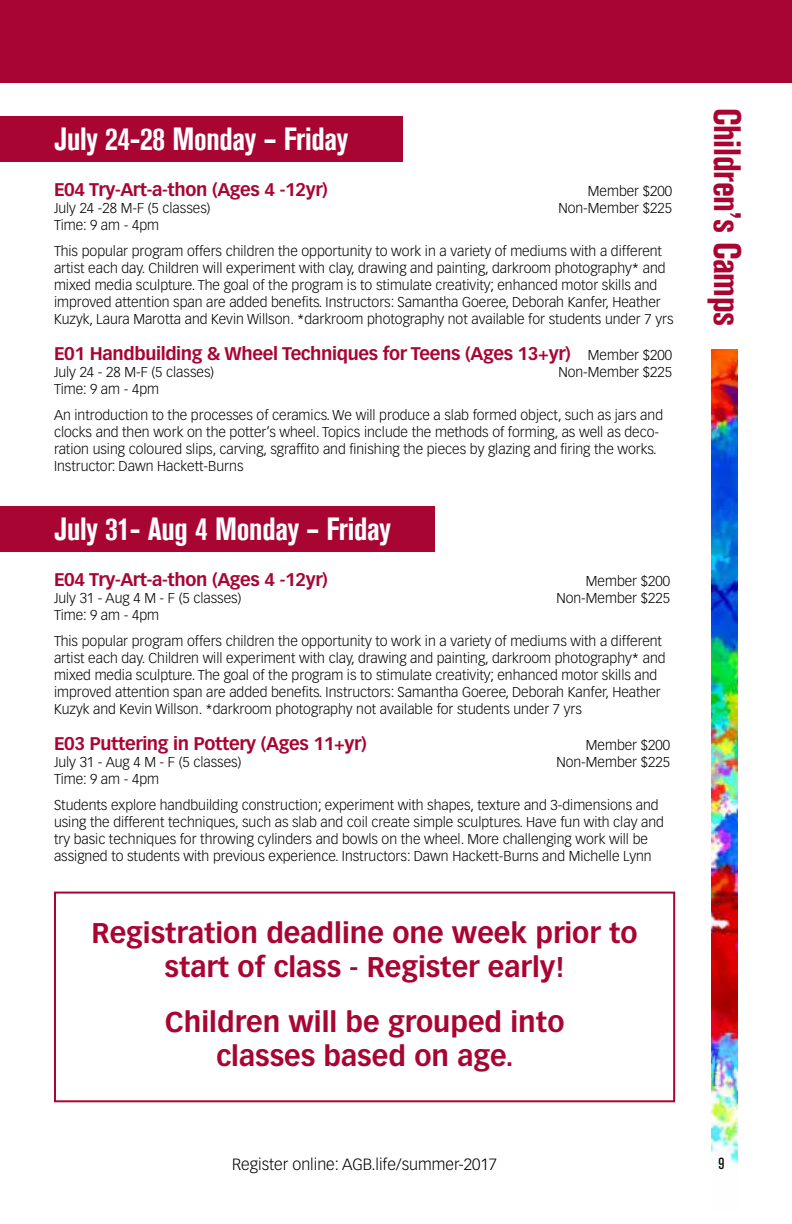
<style>
.page{position:relative;width:792px;height:1224px;background:#fff}
.page>*{position:absolute;margin:0;border:0;box-sizing:border-box;transform-origin:0 0}
.t1{font:700 condensed 38px "Akzidenz Grotesk BE";letter-spacing:-.01em;color:#a90533}
.t2{font:700 condensed 32px "Akzidenz Grotesk BE";letter-spacing:-.01em;color:#fff}
.t3{font:700 28px/34px "Vectora LH";color:#a90533;text-align:center}
.t4{font:700 18px "Vectora LH";letter-spacing:-.02em;color:#a90533}
.t5{font:300 16px "Vectora LH";color:#000}
.t6{font:condensed 16px "Akzidenz Grotesk BQ";color:#000}
.t7{font:300 14px/17px "Vectora LH";color:#000}
.s1{font-weight:300;font-size:14px;color:#000}
</style>
<div class="page">
<div style="left:0;top:0;width:792px;height:82px;background:#a90533"></div>
<img style="left:711px;top:350px;width:27px;height:816px">
<div style="left:0;top:117px;width:402px;height:45px;background:#a90533"></div>
<div style="left:0;top:507px;width:435px;height:45px;background:#a90533"></div>
<div style="left:54px;top:892px;width:621px;height:210px;border:2px solid #a90533"></div>
<h2 class="t2" style="left:55px;top:121px;width:295px">July 24-28 Monday – Friday</h2>
<p class="t4" style="left:54px;top:178px;width:275px">E04 Try-Art-a-thon (Ages 4 -12yr)</p>
<p class="t7" style="left:588px;top:182px;width:86px">Member $200</p>
<p class="t7" style="left:54px;top:199px;width:158px">July 24 -28 M-F (5 classes)</p>
<p class="t7" style="left:558px;top:199px;width:115px">Non-Member $225</p>
<p class="t7" style="left:54px;top:212px;width:610px;line-height:26px">Time: 9 am - 4pm<br>This popular program offers children the opportunity to work in a variety of mediums with a different</p>
<p class="t7" style="left:54px;top:259px;width:621px">artist each day. Children will experiment with clay, drawing and painting, darkroom photography* and mixed media sculpture. The goal of the program is to stimulate creativity; enhanced motor skills and improved attention span are added benefits. Instructors: Samantha Goeree, Deborah Kanfer, Heather Kuzyk, Laura Marotta and Kevin Willson. *darkroom photography not available for students under 7 yrs</p>
<p class="t4" style="left:54px;top:342px;width:620px">E01 Handbuilding &amp; Wheel Techniques for Teens (Ages 13+yr) <span class="s1">Member $200</span></p>
<p class="t7" style="left:54px;top:363px;width:162px">July 24 - 28 M-F (5 classes)</p>
<p class="t7" style="left:558px;top:363px;width:115px">Non-Member $225</p>
<p class="t7" style="left:54px;top:376px;width:611px;line-height:26px">Time: 9 am - 4pm<br>An introduction to the processes of ceramics. We will produce a slab formed object, such as jars and</p>
<p class="t7" style="left:54px;top:423px;width:607px">clocks and then work on the potter’s wheel. Topics include the methods of forming, as well as deco&shy;ration using coloured slips, carving, sgraffito and finishing the pieces by glazing and firing the works.<br>Instructor: Dawn Hackett-Burns</p>
<h2 class="t2" style="left:55px;top:511px;width:338px">July 31- Aug 4 Monday – Friday</h2>
<p class="t4" style="left:54px;top:568px;width:275px">E04 Try-Art-a-thon (Ages 4 -12yr)</p>
<p class="t7" style="left:586px;top:572px;width:86px">Member $200</p>
<p class="t7" style="left:54px;top:589px;width:189px">July 31 - Aug 4 M - F (5 classes)</p>
<p class="t7" style="left:556px;top:589px;width:115px">Non-Member $225</p>
<p class="t7" style="left:54px;top:602px;width:610px;line-height:26px">Time: 9 am - 4pm<br>This popular program offers children the opportunity to work in a variety of mediums with a different</p>
<p class="t7" style="left:54px;top:649px;width:613px">artist each day. Children will experiment with clay, drawing and painting, darkroom photography* and mixed media sculpture. The goal of the program is to stimulate creativity; enhanced motor skills and improved attention span are added benefits. Instructors: Samantha Goeree, Deborah Kanfer, Heather Kuzyk and Kevin Willson. *darkroom photography not available for students under 7 yrs</p>
<p class="t4" style="left:54px;top:732px;width:314px">E03 Puttering in Pottery (Ages 11+yr)</p>
<p class="t7" style="left:586px;top:736px;width:86px">Member $200</p>
<p class="t7" style="left:54px;top:753px;width:189px">July 31 - Aug 4 M - F (5 classes)</p>
<p class="t7" style="left:556px;top:753px;width:115px">Non-Member $225</p>
<p class="t7" style="left:54px;top:766px;width:606px;line-height:26px">Time: 9 am - 4pm<br>Students explore handbuilding construction; experiment with shapes, texture and 3-dimensions and</p>
<p class="t7" style="left:54px;top:813px;width:611px">using the different techniques, such as slab and coil create simple sculptures. Have fun with clay and try basic techniques for throwing cylinders and bowls on the wheel. More challenging work will be assigned to students with previous experience. Instructors: Dawn Hackett-Burns and Michelle Lynn</p>
<h3 class="t3" style="left:92px;top:916px;width:547px">Registration deadline one week prior to start of class - Register early!</h3>
<h3 class="t3" style="left:165px;top:1005px;width:401px">Children will be grouped into classes based on age.</h3>
<h1 class="t1" style="left:749px;top:108px;width:220px;rotate:90deg">Children’s Camps</h1>
<p class="t5" style="left:232px;top:1155px;width:267px">Register online: AGB.life/summer-2017</p>
<p class="t6" style="left:719px;top:1155px;width:7px">9</p>
</div>
